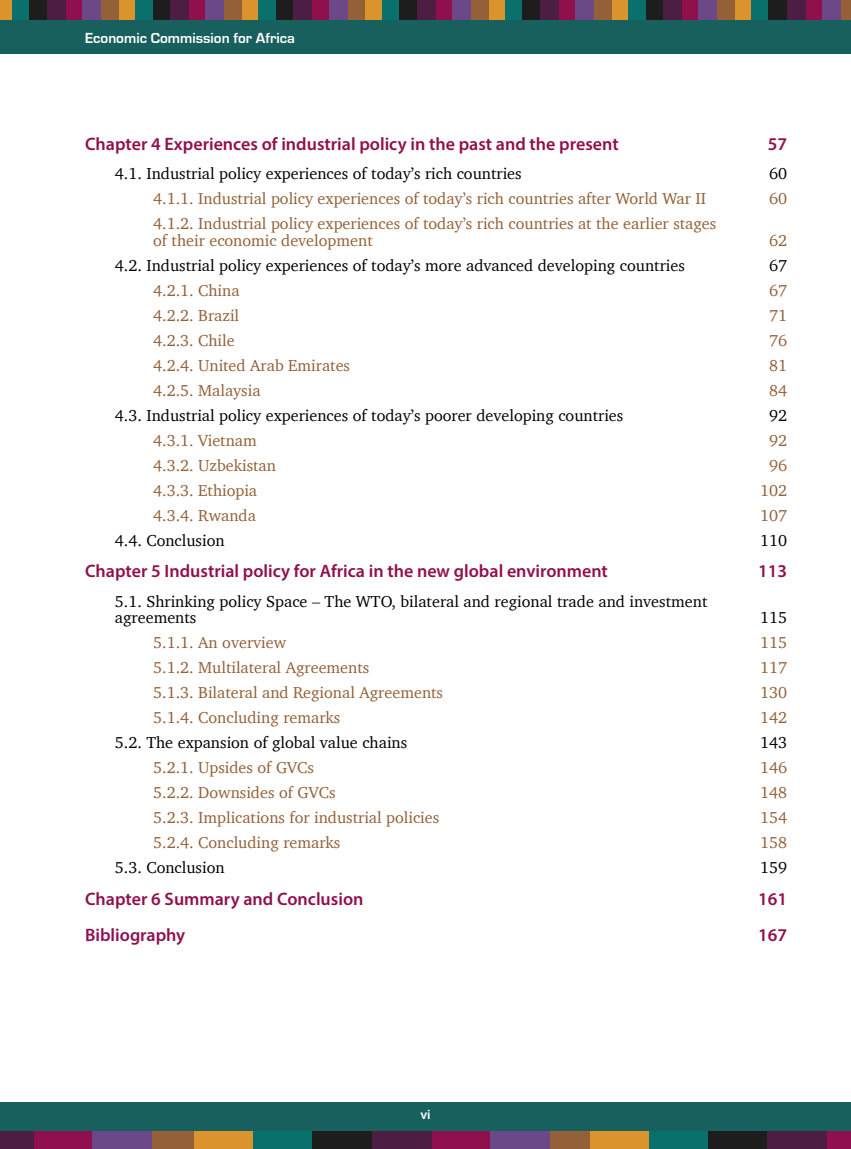
<style>
.page{position:relative;width:851px;height:1149px;background:#fff}
.page>*{position:absolute;margin:0;border:0;box-sizing:border-box;transform-origin:0 0}
.t1{font:600 18px "Myriad Pro";color:#90104e}
.t2{font:16.2px/16.5px "Charter";color:#936037}
.t3{font:16.2px/16.5px "Charter";color:#000}
.t4{font:700 15px "Eurostile";color:#fff}
.t5{font:600 13.5px "Myriad Pro";color:#fff}
</style>
<div class="page">
<div style="left:0;top:0;width:850px;height:54px;background:#17605e"></div>
<div style="left:839px;top:0;width:11px;height:20px;background:#936037"></div>
<div style="left:733px;top:0;width:19px;height:20px;background:#da932d"></div>
<div style="left:716px;top:0;width:18px;height:20px;background:#936037"></div>
<div style="left:804px;top:0;width:18px;height:20px;background:#90104e"></div>
<div style="left:751px;top:0;width:19px;height:20px;background:#09706c"></div>
<div style="left:768px;top:0;width:19px;height:20px;background:#1d1d1d"></div>
<div style="left:787px;top:0;width:18px;height:20px;background:#4d1e44"></div>
<div style="left:821px;top:0;width:19px;height:20px;background:#6c4888"></div>
<div style="left:610px;top:0;width:19px;height:20px;background:#da932d"></div>
<div style="left:593px;top:0;width:18px;height:20px;background:#936037"></div>
<div style="left:681px;top:0;width:18px;height:20px;background:#90104e"></div>
<div style="left:628px;top:0;width:18px;height:20px;background:#09706c"></div>
<div style="left:645px;top:0;width:19px;height:20px;background:#1d1d1d"></div>
<div style="left:663px;top:0;width:19px;height:20px;background:#4d1e44"></div>
<div style="left:698px;top:0;width:19px;height:20px;background:#6c4888"></div>
<div style="left:487px;top:0;width:19px;height:20px;background:#da932d"></div>
<div style="left:469px;top:0;width:19px;height:20px;background:#936037"></div>
<div style="left:557px;top:0;width:19px;height:20px;background:#90104e"></div>
<div style="left:505px;top:0;width:18px;height:20px;background:#09706c"></div>
<div style="left:522px;top:0;width:19px;height:20px;background:#1d1d1d"></div>
<div style="left:540px;top:0;width:18px;height:20px;background:#4d1e44"></div>
<div style="left:575px;top:0;width:19px;height:20px;background:#6c4888"></div>
<div style="left:364px;top:0;width:18px;height:20px;background:#da932d"></div>
<div style="left:346px;top:0;width:19px;height:20px;background:#936037"></div>
<div style="left:434px;top:0;width:19px;height:20px;background:#90104e"></div>
<div style="left:382px;top:0;width:18px;height:20px;background:#09706c"></div>
<div style="left:399px;top:0;width:19px;height:20px;background:#1d1d1d"></div>
<div style="left:417px;top:0;width:18px;height:20px;background:#4d1e44"></div>
<div style="left:452px;top:0;width:18px;height:20px;background:#6c4888"></div>
<div style="left:241px;top:0;width:18px;height:20px;background:#da932d"></div>
<div style="left:223px;top:0;width:19px;height:20px;background:#936037"></div>
<div style="left:311px;top:0;width:19px;height:20px;background:#90104e"></div>
<div style="left:258px;top:0;width:19px;height:20px;background:#09706c"></div>
<div style="left:276px;top:0;width:18px;height:20px;background:#1d1d1d"></div>
<div style="left:294px;top:0;width:18px;height:20px;background:#4d1e44"></div>
<div style="left:329px;top:0;width:18px;height:20px;background:#6c4888"></div>
<div style="left:118px;top:0;width:18px;height:20px;background:#da932d"></div>
<div style="left:100px;top:0;width:18px;height:20px;background:#936037"></div>
<div style="left:188px;top:0;width:18px;height:20px;background:#90104e"></div>
<div style="left:135px;top:0;width:19px;height:20px;background:#09706c"></div>
<div style="left:153px;top:0;width:18px;height:20px;background:#1d1d1d"></div>
<div style="left:170px;top:0;width:19px;height:20px;background:#4d1e44"></div>
<div style="left:206px;top:0;width:18px;height:20px;background:#6c4888"></div>
<div style="left:0;top:0;width:13px;height:20px;background:#da932d"></div>
<div style="left:65px;top:0;width:18px;height:20px;background:#90104e"></div>
<div style="left:12px;top:0;width:18px;height:20px;background:#09706c"></div>
<div style="left:30px;top:0;width:18px;height:20px;background:#1d1d1d"></div>
<div style="left:47px;top:0;width:19px;height:20px;background:#4d1e44"></div>
<div style="left:82px;top:0;width:19px;height:20px;background:#6c4888"></div>
<div style="left:0;top:1101px;width:850px;height:47px;background:#17605e"></div>
<div style="left:589px;top:1131px;width:59px;height:17px;background:#da932d"></div>
<div style="left:530px;top:1131px;width:59px;height:17px;background:#936037"></div>
<div style="left:826px;top:1131px;width:24px;height:17px;background:#90104e"></div>
<div style="left:649px;top:1131px;width:59px;height:17px;background:#09706c"></div>
<div style="left:708px;top:1131px;width:59px;height:17px;background:#1d1d1d"></div>
<div style="left:767px;top:1131px;width:59px;height:17px;background:#4d1e44"></div>
<div style="left:194px;top:1131px;width:59px;height:17px;background:#da932d"></div>
<div style="left:134px;top:1131px;width:60px;height:17px;background:#936037"></div>
<div style="left:431px;top:1131px;width:59px;height:17px;background:#90104e"></div>
<div style="left:253px;top:1131px;width:60px;height:17px;background:#09706c"></div>
<div style="left:312px;top:1131px;width:60px;height:17px;background:#1d1d1d"></div>
<div style="left:372px;top:1131px;width:59px;height:17px;background:#4d1e44"></div>
<div style="left:490px;top:1131px;width:59px;height:17px;background:#6c4888"></div>
<div style="left:33px;top:1131px;width:59px;height:17px;background:#90104e"></div>
<div style="left:0;top:1131px;width:33px;height:17px;background:#4d1e44"></div>
<div style="left:92px;top:1131px;width:59px;height:17px;background:#6c4888"></div>
<p class="t4" style="left:85px;top:30px;width:211px">Economic Commission for Africa</p>
<p class="t1" style="left:85px;top:132px;width:535px">Chapter 4 Experiences of industrial policy in the past and the present</p>
<p class="t1" style="left:767px;top:132px;width:21px">57</p>
<p class="t3" style="left:115px;top:165px;width:408px">4.1. Industrial policy experiences of today’s rich countries</p>
<p class="t3" style="left:769px;top:165px;width:20px">60</p>
<p class="t2" style="left:153px;top:190px;width:554px">4.1.1. Industrial policy experiences of today’s rich countries after World War II</p>
<p class="t2" style="left:769px;top:190px;width:20px">60</p>
<p class="t2" style="left:153px;top:215px;width:564px">4.1.2. Industrial policy experiences of today’s rich countries at the earlier stages of their economic development</p>
<p class="t2" style="left:769px;top:231px;width:20px">62</p>
<p class="t3" style="left:115px;top:256px;width:571px">4.2. Industrial policy experiences of today’s more advanced developing countries</p>
<p class="t3" style="left:769px;top:256px;width:20px">67</p>
<p class="t2" style="left:153px;top:281px;width:88px">4.2.1. China</p>
<p class="t2" style="left:769px;top:281px;width:20px">67</p>
<p class="t2" style="left:153px;top:306px;width:87px">4.2.2. Brazil</p>
<p class="t2" style="left:769px;top:306px;width:20px">71</p>
<p class="t2" style="left:153px;top:331px;width:83px">4.2.3. Chile</p>
<p class="t2" style="left:769px;top:331px;width:20px">76</p>
<p class="t2" style="left:153px;top:356px;width:198px">4.2.4. United Arab Emirates</p>
<p class="t2" style="left:769px;top:356px;width:20px">81</p>
<p class="t2" style="left:153px;top:381px;width:109px">4.2.5. Malaysia</p>
<p class="t2" style="left:769px;top:381px;width:20px">84</p>
<p class="t3" style="left:115px;top:406px;width:510px">4.3. Industrial policy experiences of today’s poorer developing countries</p>
<p class="t3" style="left:769px;top:406px;width:20px">92</p>
<p class="t2" style="left:153px;top:431px;width:105px">4.3.1. Vietnam</p>
<p class="t2" style="left:769px;top:431px;width:20px">92</p>
<p class="t2" style="left:153px;top:456px;width:124px">4.3.2. Uzbekistan</p>
<p class="t2" style="left:769px;top:456px;width:20px">96</p>
<p class="t2" style="left:153px;top:481px;width:105px">4.3.3. Ethiopia</p>
<p class="t2" style="left:760px;top:481px;width:29px">102</p>
<p class="t2" style="left:153px;top:506px;width:104px">4.3.4. Rwanda</p>
<p class="t2" style="left:760px;top:506px;width:29px">107</p>
<p class="t3" style="left:115px;top:531px;width:111px">4.4. Conclusion</p>
<p class="t3" style="left:760px;top:531px;width:29px">110</p>
<p class="t1" style="left:85px;top:560px;width:524px">Chapter 5 Industrial policy for Africa in the new global environment</p>
<p class="t1" style="left:758px;top:560px;width:30px">113</p>
<p class="t3" style="left:115px;top:592px;width:594px">5.1. Shrinking policy Space – The WTO, bilateral and regional trade and investment agreements</p>
<p class="t3" style="left:760px;top:609px;width:29px">115</p>
<p class="t2" style="left:153px;top:634px;width:134px">5.1.1. An overview</p>
<p class="t2" style="left:760px;top:634px;width:29px">115</p>
<p class="t2" style="left:153px;top:659px;width:218px">5.1.2. Multilateral Agreements</p>
<p class="t2" style="left:760px;top:659px;width:29px">117</p>
<p class="t2" style="left:153px;top:684px;width:291px">5.1.3. Bilateral and Regional Agreements</p>
<p class="t2" style="left:760px;top:684px;width:29px">130</p>
<p class="t2" style="left:153px;top:709px;width:189px">5.1.4. Concluding remarks</p>
<p class="t2" style="left:760px;top:709px;width:29px">142</p>
<p class="t3" style="left:115px;top:734px;width:294px">5.2. The expansion of global value chains</p>
<p class="t3" style="left:760px;top:734px;width:29px">143</p>
<p class="t2" style="left:153px;top:759px;width:162px">5.2.1. Upsides of GVCs</p>
<p class="t2" style="left:760px;top:759px;width:29px">146</p>
<p class="t2" style="left:153px;top:784px;width:184px">5.2.2. Downsides of GVCs</p>
<p class="t2" style="left:760px;top:784px;width:29px">148</p>
<p class="t2" style="left:153px;top:809px;width:287px">5.2.3. Implications for industrial policies</p>
<p class="t2" style="left:760px;top:809px;width:29px">154</p>
<p class="t2" style="left:153px;top:834px;width:189px">5.2.4. Concluding remarks</p>
<p class="t2" style="left:760px;top:834px;width:29px">158</p>
<p class="t3" style="left:115px;top:859px;width:111px">5.3. Conclusion</p>
<p class="t3" style="left:760px;top:859px;width:29px">159</p>
<p class="t1" style="left:85px;top:887px;width:280px">Chapter 6 Summary and Conclusion</p>
<p class="t1" style="left:758px;top:887px;width:30px">161</p>
<p class="t1" style="left:85px;top:923px;width:102px">Bibliography</p>
<p class="t1" style="left:758px;top:923px;width:30px">167</p>
<p class="t5" style="left:420px;top:1105px;width:12px">vi</p>
</div>
